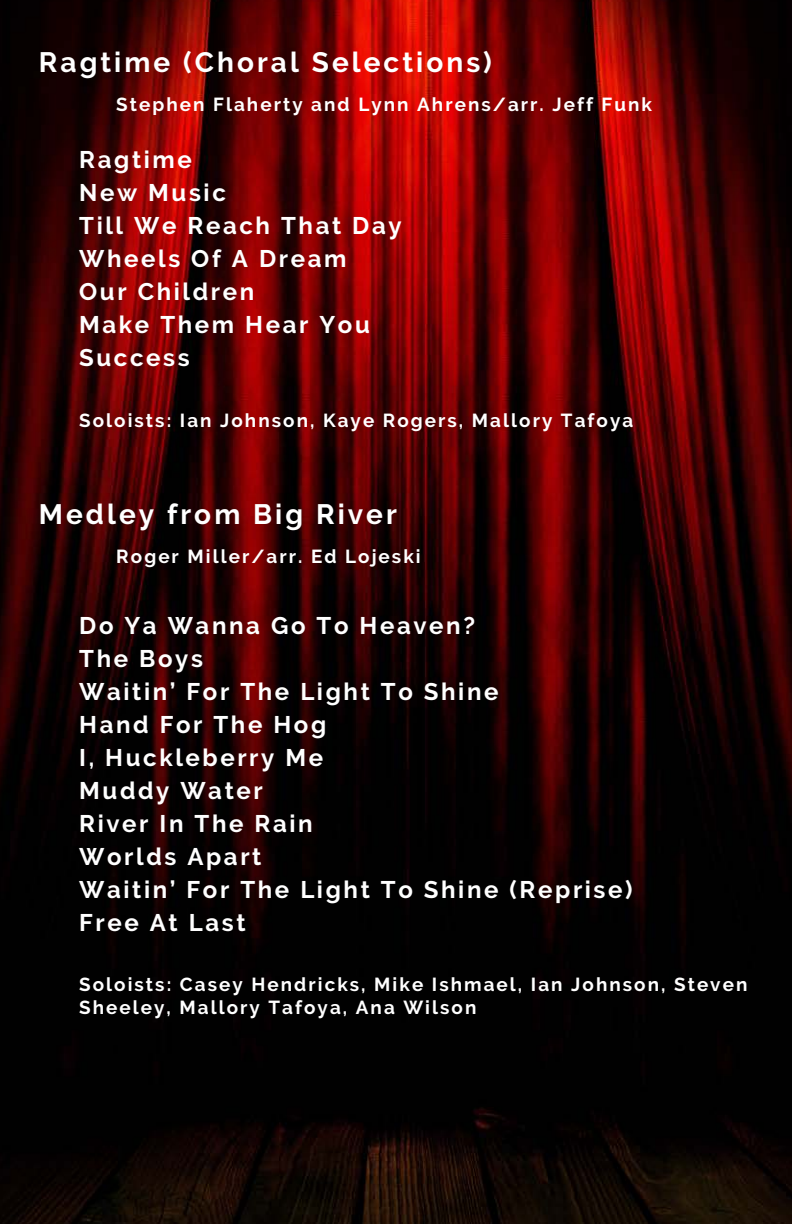
<style>
.page{position:relative;width:792px;height:1224px;background:#fff}
.page>*{position:absolute;margin:0;border:0;box-sizing:border-box;transform-origin:0 0}
.t1{font:700 28px "Raleway";letter-spacing:.11em;color:#fff}
.t2{font:700 24px/33px "Raleway";letter-spacing:.11em;color:#fff}
.t3{font:700 18.8px/22.4px "Raleway";letter-spacing:.11em;color:#fff}
</style>
<div class="page">
<img style="left:0;top:0;width:792px;height:1224px">
<p class="t1" style="left:39px;top:45px;width:455px">Ragtime (Choral Selections)</p>
<p class="t3" style="left:116px;top:94px;width:537px">Stephen Flaherty and Lynn Ahrens/arr. Jeff Funk</p>
<p class="t2" style="left:79px;top:143px;width:324px">Ragtime<br>New Music<br>Till We Reach That Day<br>Wheels Of A Dream<br>Our Children<br>Make Them Hear You<br>Success</p>
<p class="t3" style="left:79px;top:409px;width:556px">Soloists: Ian Johnson, Kaye Rogers, Mallory Tafoya</p>
<p class="t1" style="left:39px;top:497px;width:360px">Medley from Big River</p>
<p class="t3" style="left:116px;top:546px;width:306px">Roger Miller/arr. Ed Lojeski</p>
<p class="t2" style="left:79px;top:609px;width:555px">Do Ya Wanna Go To Heaven?<br>The Boys<br>Waitin’ For The Light To Shine<br>Hand For The Hog<br>I, Huckleberry Me<br>Muddy Water<br>River In The Rain<br>Worlds Apart<br>Waitin’ For The Light To Shine (Reprise)<br>Free At Last</p>
<p class="t3" style="left:79px;top:973px;width:670px">Soloists: Casey Hendricks, Mike Ishmael, Ian Johnson, Steven<br>Sheeley, Mallory Tafoya, Ana Wilson</p>
</div>
